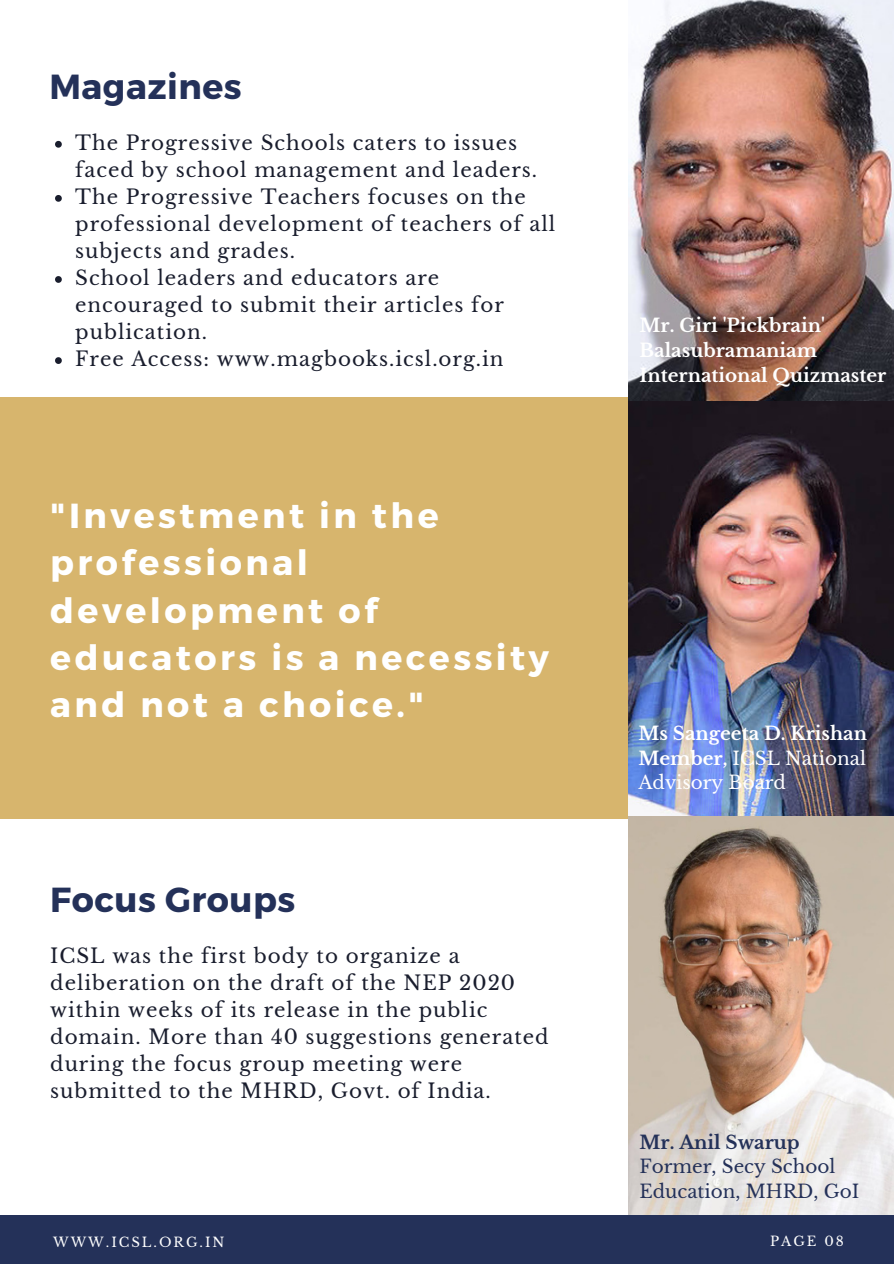
<style>
.page{position:relative;width:894px;height:1264px;background:#fff}
.page>*{position:absolute;margin:0;border:0;box-sizing:border-box;transform-origin:0 0}
.t1{font:700 34.8px/47.2px "Montserrat";letter-spacing:.1em;color:#fff}
.t2{font:700 34.8px "Montserrat";letter-spacing:.015em;color:#243159}
.t3{font:19.8px/27px "Libre Baskerville";letter-spacing:.05em;color:#191d2d}
.t4{font:700 18.3px/24.8px "Libre Baskerville";color:#fff}
.t5{font:18.3px/24.8px "Libre Baskerville";color:#243159}
.t6{font:18.3px/24.8px "Libre Baskerville";color:#fff}
.t7{font:700 18.3px "Libre Baskerville";color:#243159}
.t8{font:13.2px "Libre Baskerville";letter-spacing:.15em;color:#fff}
.s1{font-weight:700}
</style>
<div class="page">
<div style="left:0;top:398px;width:893px;height:420px;background:#d7b56d"></div>
<img style="left:628px;top:0;width:265px;height:1215px">
<div style="left:0;top:1215px;width:893px;height:48px;background:#243159"></div>
<svg style="left:55px;top:141px;width:7px;height:7px"></svg>
<svg style="left:55px;top:195px;width:7px;height:7px"></svg>
<svg style="left:55px;top:276px;width:7px;height:7px"></svg>
<svg style="left:55px;top:357px;width:7px;height:7px"></svg>
<p class="t2" style="left:49px;top:64px;width:194px">Magazines</p>
<p class="t3" style="left:75px;top:129px;width:463px">The Progressive Schools caters to issues faced by school management and leaders.</p>
<p class="t3" style="left:75px;top:183px;width:481px">The Progressive Teachers focuses on the professional development of teachers of all subjects and grades.</p>
<p class="t3" style="left:75px;top:265px;width:430px">School leaders and educators are encouraged to submit their articles for publication.</p>
<p class="t3" style="left:75px;top:346px;width:430px">Free Access: www.magbooks.icsl.org.in</p>
<p class="t1" style="left:50px;top:490px;width:500px">"Investment in the professional development of educators is a necessity and not a choice."</p>
<p class="t2" style="left:50px;top:877px;width:246px">Focus Groups</p>
<p class="t3" style="left:50px;top:942px;width:500px">ICSL was the first body to organize a deliberation on the draft of the NEP 2020 within weeks of its release in the public domain. More than 40 suggestions generated during the focus group meeting were submitted to the MHRD, Govt. of India.</p>
<p class="t4" style="left:639px;top:313px;width:187px">Mr. Giri 'Pickbrain'<br>Balasubramaniam</p>
<p class="t4" style="left:639px;top:363px;width:248px">International Quizmaster</p>
<p class="t4" style="left:638px;top:721px;width:230px">Ms Sangeeta D. Krishan</p>
<p class="t6" style="left:638px;top:745px;width:229px"><span class="s1">Member,</span> ICSL National<br>Advisory Board</p>
<p class="t7" style="left:639px;top:1130px;width:161px">Mr. Anil Swarup</p>
<p class="t5" style="left:639px;top:1154px;width:221px">Former, Secy School<br>Education, MHRD, GoI</p>
<p class="t8" style="left:53px;top:1234px;width:173px">WWW.ICSL.ORG.IN</p>
<p class="t8" style="left:770px;top:1232px;width:75px">PAGE 08</p>
</div>
